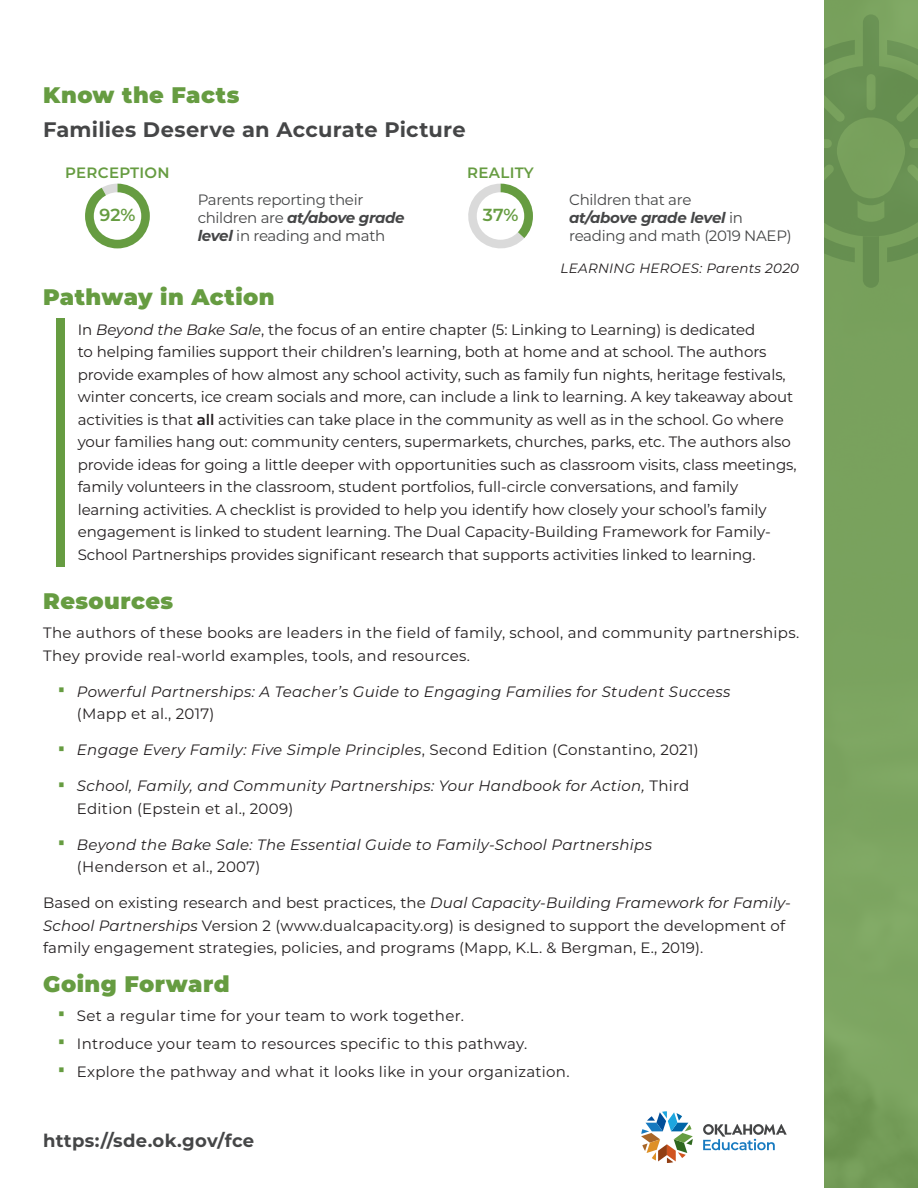
<style>
.page{position:relative;width:918px;height:1188px;background:#fff}
.page>*{position:absolute;margin:0;border:0;box-sizing:border-box;transform-origin:0 0}
.H4_-_DO{font:900 22.5px "Montserrat";letter-spacing:.02em;color:#669c41}
.H3_NO_TOC{font:700 21px "Montserrat";letter-spacing:.01em;color:#454647}
.t1{font:700 18px "Montserrat";letter-spacing:.02em;color:#454647}
.t2{font:600 17.4px "Montserrat";color:#669c41}
.Sans_Serif_Body{font:15px/22.5px "Montserrat";letter-spacing:-.005em;color:#231f20}
.t3{font:italic 15px/22.5px "Montserrat";letter-spacing:.02em;color:#231f20}
.Sans_Serif_Body-2{font:15px/22.5px "Montserrat";letter-spacing:.02em;color:#231f20}
.Question{font:15px/18px "Montserrat";letter-spacing:-.02em;color:#454647}
.Data_Box_Header{font:600 15px "Montserrat";letter-spacing:.02em;color:#669c41}
.Body_Text{font:italic 13.5px "Montserrat";letter-spacing:.02em;color:#231f20}
.s1{font-weight:700;font-style:italic}
.s2{font-style:italic}
.s3{font-weight:600}
.s4{font-style:normal}
</style>
<div class="page">
<svg style="left:641px;top:1111px;width:52px;height:52px"></svg>
<svg style="left:703px;top:1124px;width:84px;height:26px"></svg>
<svg style="left:85px;top:184px;width:65px;height:64px"></svg>
<div style="left:94px;top:192px;width:47px;height:48px;background:#fff;border-radius:50%"></div>
<svg style="left:468px;top:184px;width:65px;height:65px"></svg>
<div style="left:477px;top:192px;width:47px;height:48px;background:#fff;border-radius:50%"></div>
<div style="left:824px;top:0;width:94px;height:1188px;background:#79a25e"></div>
<svg style="left:824px;top:15px;width:94px;height:273px"></svg>
<div style="left:56px;top:318px;width:8px;height:249px;background:#669c41"></div>
<h4 class="H4_-_DO" style="left:43px;top:78px;width:198px">Know the Facts</h4>
<p class="H3_NO_TOC" style="left:43px;top:115px;width:424px">Families Deserve an Accurate Picture</p>
<p class="Data_Box_Header" style="left:65px;top:162px;width:106px">PERCEPTION</p>
<p class="Data_Box_Header" style="left:467px;top:162px;width:68px">REALITY</p>
<p class="t2" style="left:100px;top:203px;width:37px">92%</p>
<h3 class="Question" style="left:198px;top:190px;width:209px">Parents reporting their children are <span class="s1">at/above grade level</span> in reading and math</h3>
<p class="t2" style="left:483px;top:203px;width:37px">37%</p>
<h3 class="Question" style="left:569px;top:190px;width:224px">Children that are<br><span class="s1">at/above grade level</span> in reading and math (2019 NAEP)</h3>
<p class="Body_Text" style="left:561px;top:259px;width:240px">LEARNING HEROES: Parents 2020</p>
<h4 class="H4_-_DO" style="left:43px;top:280px;width:233px">Pathway in Action</h4>
<p class="Sans_Serif_Body" style="left:78px;top:317px;width:720px">In <span class="s2">Beyond the Bake Sale</span>, the focus of an entire chapter (5: Linking to Learning) is dedicated<br>to helping families support their children’s learning, both at home and at school. The authors provide examples of how almost any school activity, such as family fun nights, heritage festivals, winter concerts, ice cream socials and more, can include a link to learning. A key takeaway about activities is that <span class="s3">all</span> activities can take place in the community as well as in the school. Go where your families hang out: community centers, supermarkets, churches, parks, etc. The authors also provide ideas for going a little deeper with opportunities such as classroom visits, class meetings, family volunteers in the classroom, student portfolios, full-circle conversations, and family learning activities. A checklist is provided to help you identify how closely your school’s family engagement is linked to student learning. The Dual Capacity-Building Framework for Family-School Partnerships provides significant research that supports activities linked to learning.</p>
<h4 class="H4_-_DO" style="left:43px;top:584px;width:132px">Resources</h4>
<p class="Sans_Serif_Body-2" style="left:43px;top:621px;width:758px">The authors of these books are leaders in the field of family, school, and community partnerships.<br>They provide real-world examples, tools, and resources.</p>
<p class="t3" style="left:77px;top:680px;width:655px">Powerful Partnerships: A Teacher’s Guide to Engaging Families for Student Success <span class="s4">(Mapp et al., 2017)</span></p>
<p class="t3" style="left:77px;top:738px;width:623px">Engage Every Family: Five Simple Principles<span class="s4">, Second Edition (Constantino, 2021)</span></p>
<p class="t3" style="left:77px;top:774px;width:614px">School, Family, and Community Partnerships: Your Handbook for Action, <span class="s4">Third<br>Edition (Epstein et al., 2009)</span></p>
<p class="t3" style="left:77px;top:833px;width:577px">Beyond the Bake Sale: The Essential Guide to Family-School Partnerships <span class="s4">(Henderson et al., 2007)</span></p>
<p class="Sans_Serif_Body" style="left:43px;top:891px;width:749px">Based on existing research and best practices, the <span class="s2">Dual Capacity-Building Framework for Family-<br>School Partnerships</span> Version 2 (www.dualcapacity.org) is designed to support the development of family engagement strategies, policies, and programs (Mapp, K.L. &amp; Bergman, E., 2019).</p>
<h4 class="H4_-_DO" style="left:43px;top:967px;width:188px">Going Forward</h4>
<p class="Sans_Serif_Body-2" style="left:77px;top:1004px;width:389px">Set a regular time for your team to work together.</p>
<p class="Sans_Serif_Body-2" style="left:77px;top:1032px;width:452px">Introduce your team to resources specific to this pathway.</p>
<p class="Sans_Serif_Body-2" style="left:77px;top:1059px;width:494px">Explore the pathway and what it looks like in your organization.</p>
<p class="t1" style="left:43px;top:1128px;width:213px">https://sde.ok.gov/fce</p>
</div>
